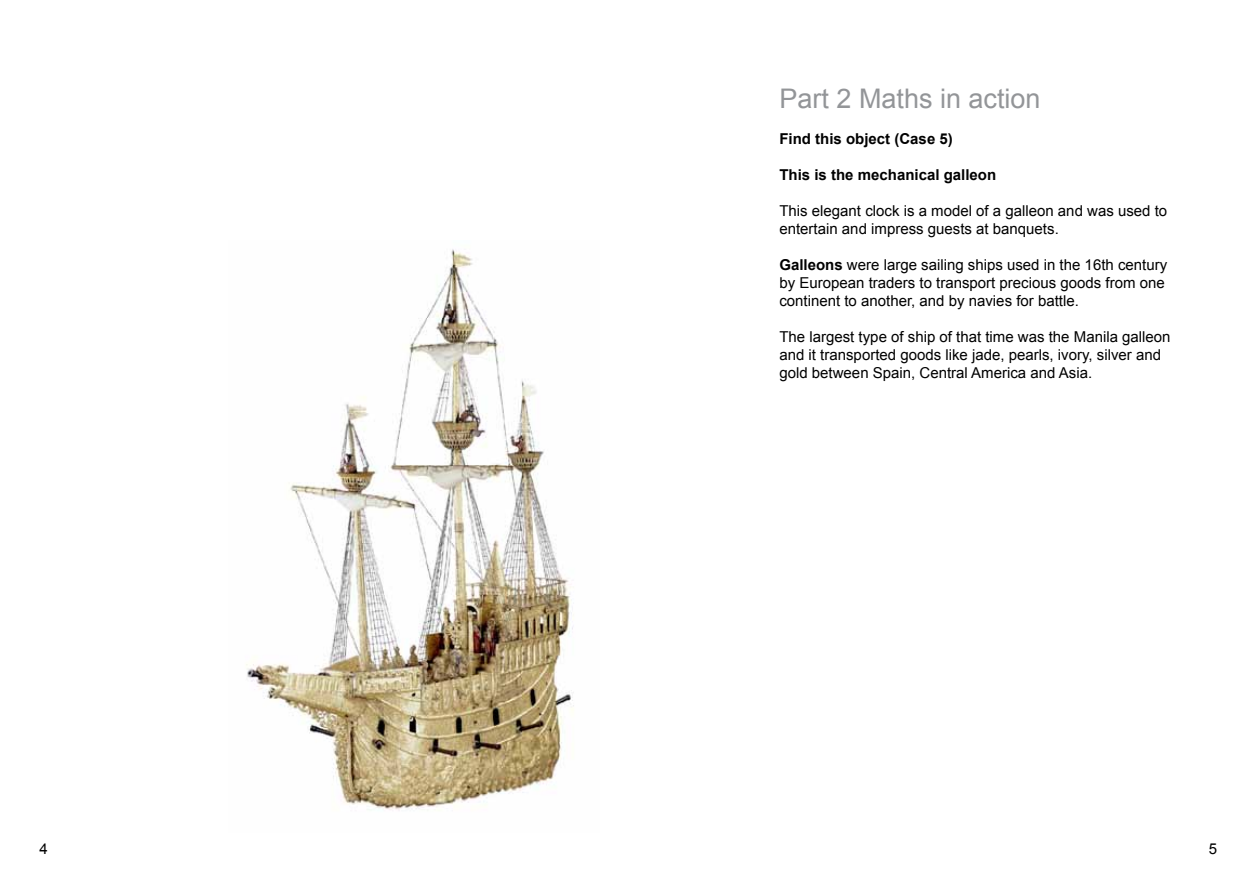
<style>
.page{position:relative;width:1259px;height:893px;background:#fff}
.page>*{position:absolute;margin:0;border:0;box-sizing:border-box;transform-origin:0 0}
.t1{font:27px "Arial";color:#939598}
.t2{font:15px/18px "Arial";color:#000}
.t3{font:700 15px "Arial";color:#000}
.s1{font-weight:700}
</style>
<div class="page">
<img style="left:246px;top:249px;width:328px;height:562px">
<p class="t2" style="left:40px;top:840px;width:10px">4</p>
<h1 class="t1" style="left:779px;top:81px;width:263px">Part 2 Maths in action</h1>
<p class="t3" style="left:779px;top:129px;width:175px">Find this object (Case 5)</p>
<p class="t3" style="left:779px;top:165px;width:218px">This is the mechanical galleon</p>
<p class="t2" style="left:779px;top:202px;width:389px">This elegant clock is a model of a galleon and was used to entertain and impress guests at banquets.</p>
<p class="t2" style="left:779px;top:256px;width:389px"><span class="s1">Galleons</span> were large sailing ships used in the 16th century by European traders to transport precious goods from one continent to another, and by navies for battle.</p>
<p class="t2" style="left:779px;top:328px;width:393px">The largest type of ship of that time was the Manila galleon and it transported goods like jade, pearls, ivory, silver and gold between Spain, Central America and Asia.</p>
<p class="t2" style="left:1208px;top:840px;width:10px">5</p>
</div>
